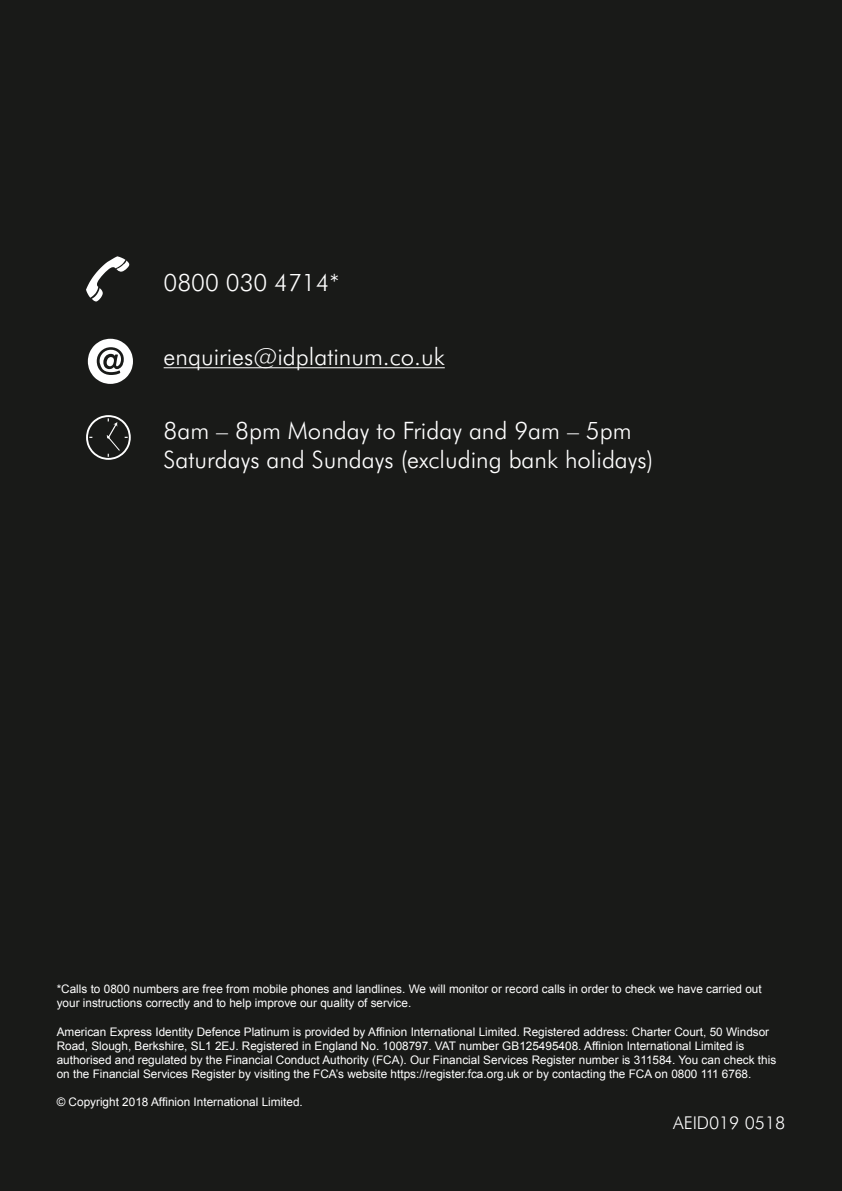
<style>
.page{position:relative;width:842px;height:1191px;background:#191a18}
.page>*{position:absolute;margin:0;border:0;box-sizing:border-box;transform-origin:0 0}
.t1{font:300 24px/28.8px "Futura BT";color:#fff}
.t2{font:300 17.6px "Futura BT";letter-spacing:-.005em;color:#fff}
.t3{font:11.8px/14.2px "Arial";color:#fff}
</style>
<div class="page">
<hr style="left:164px;top:367px;width:281px;height:1px;background:#fff">
<svg style="left:86px;top:256px;width:43px;height:45px"></svg>
<svg style="left:88px;top:339px;width:45px;height:45px"></svg>
<svg style="left:86px;top:415px;width:45px;height:45px"></svg>
<h1 class="t1" style="left:164px;top:268px;width:177px">0800 030 4714*</h1>
<h1 class="t1" style="left:164px;top:342px;width:283px">enquiries@idplatinum.co.uk</h1>
<h1 class="t1" style="left:164px;top:416px;width:491px">8am – 8pm Monday to Friday and 9am – 5pm<br>Saturdays and Sundays (excluding bank holidays)</h1>
<p class="t3" style="left:57px;top:982px;width:707px">*Calls to 0800 numbers are free from mobile phones and landlines. We will monitor or record calls in order to check we have carried out your instructions correctly and to help improve our quality of service.</p>
<p class="t3" style="left:57px;top:1024px;width:721px">American Express Identity Defence Platinum is provided by Affinion International Limited. Registered address: Charter Court, 50 Windsor Road, Slough, Berkshire, SL1 2EJ. Registered in England No. 1008797. VAT number GB125495408. Affinion International Limited is authorised and regulated by the Financial Conduct Authority (FCA). Our Financial Services Register number is 311584. You can check this on the Financial Services Register by visiting the FCA’s website https://register.fca.org.uk or by contacting the FCA on 0800 111 6768.</p>
<p class="t3" style="left:57px;top:1095px;width:248px">© Copyright 2018 Affinion International Limited.</p>
<h2 class="t2" style="left:673px;top:1112px;width:114px">AEID019 0518</h2>
</div>
